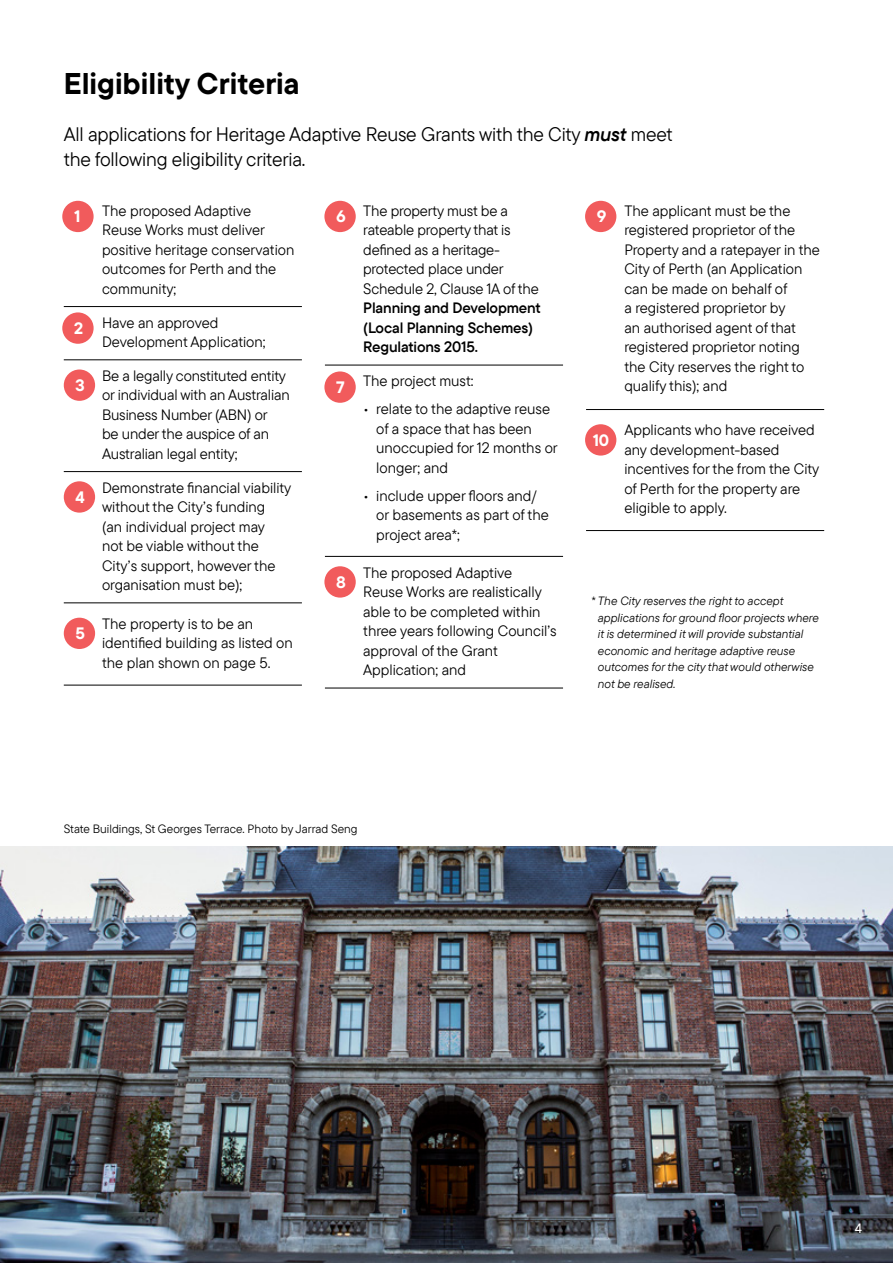
<style>
.page{position:relative;width:893px;height:1263px;background:#fff}
.page>*{position:absolute;margin:0;border:0;box-sizing:border-box;transform-origin:0 0}
.t1{font:700 30px "TT Commons Pro";color:#000}
.t2{font:19.5px/25.5px "TT Commons Pro";letter-spacing:-.01em;color:#000}
.t3{font:700 16.5px "TT Commons Pro";color:#fff}
.t4{font:15px/19.5px "TT Commons Pro";color:#000}
.t5{font:15px/19.5px "TT Commons Pro Db";letter-spacing:-.01em;color:#000}
.t6{font:500 13.5px "TT Commons Pro";color:#fff}
.t7{font:italic 12px/16.5px "TT Commons Pro";color:#000}
.t8{font:12px "TT Commons Pro";color:#000}
.s1{font-family:"TT Commons Pro Db It"}
</style>
<div class="page">
<hr style="left:64px;top:306px;width:238px;height:1px;background:#000">
<hr style="left:64px;top:685px;width:238px;height:1px;background:#000">
<hr style="left:64px;top:360px;width:238px;height:1px;background:#000">
<hr style="left:64px;top:471px;width:238px;height:1px;background:#000">
<hr style="left:64px;top:603px;width:238px;height:1px;background:#000">
<hr style="left:325px;top:365px;width:238px;height:1px;background:#000">
<hr style="left:325px;top:688px;width:238px;height:1px;background:#000">
<hr style="left:325px;top:556px;width:238px;height:1px;background:#000">
<hr style="left:586px;top:409px;width:238px;height:1px;background:#000">
<hr style="left:586px;top:530px;width:238px;height:1px;background:#000">
<div style="left:62px;top:201px;width:32px;height:31px;background:#f15b5c;border-radius:50%"></div>
<div style="left:62px;top:312px;width:32px;height:32px;background:#f15b5c;border-radius:50%"></div>
<div style="left:64px;top:369px;width:31px;height:32px;background:#f15b5c;border-radius:50%"></div>
<div style="left:64px;top:481px;width:31px;height:32px;background:#f15b5c;border-radius:50%"></div>
<div style="left:64px;top:618px;width:31px;height:31px;background:#f15b5c;border-radius:50%"></div>
<div style="left:324px;top:201px;width:32px;height:31px;background:#f15b5c;border-radius:50%"></div>
<div style="left:324px;top:371px;width:32px;height:32px;background:#f15b5c;border-radius:50%"></div>
<div style="left:324px;top:566px;width:32px;height:32px;background:#f15b5c;border-radius:50%"></div>
<div style="left:585px;top:201px;width:31px;height:31px;background:#f15b5c;border-radius:50%"></div>
<div style="left:585px;top:424px;width:31px;height:32px;background:#f15b5c;border-radius:50%"></div>
<img style="left:0;top:846px;width:893px;height:417px">
<h1 class="t1" style="left:64px;top:61px;width:237px">Eligibility Criteria</h1>
<h2 class="t2" style="left:64px;top:121px;width:610px">All applications for Heritage Adaptive Reuse Grants with the City <span class="s1">must</span> meet the following eligibility criteria.</h2>
<p class="t3" style="left:74px;top:204px;width:8px">1</p>
<p class="t3" style="left:74px;top:316px;width:11px">2</p>
<p class="t3" style="left:76px;top:373px;width:11px">3</p>
<p class="t3" style="left:76px;top:484px;width:11px">4</p>
<p class="t3" style="left:76px;top:621px;width:11px">5</p>
<p class="t4" style="left:102px;top:201px;width:194px">The proposed Adaptive<br>Reuse Works must deliver positive heritage conservation outcomes for Perth and the community;</p>
<p class="t4" style="left:102px;top:312px;width:165px">Have an approved<br>Development Application;</p>
<p class="t4" style="left:102px;top:366px;width:189px">Be a legally constituted entity or individual with an Australian<br>Business Number (ABN) or<br>be under the auspice of an<br>Australian legal entity;</p>
<p class="t4" style="left:102px;top:477px;width:191px">Demonstrate financial viability without the City’s funding<br>(an individual project may<br>not be viable without the<br>City’s support, however the organisation must be);</p>
<p class="t4" style="left:102px;top:613px;width:192px">The property is to be an identified building as listed on the plan shown on page 5.</p>
<p class="t3" style="left:336px;top:204px;width:11px">6</p>
<p class="t3" style="left:336px;top:375px;width:10px">7</p>
<p class="t3" style="left:336px;top:569px;width:11px">8</p>
<p class="t4" style="left:363px;top:201px;width:177px">The property must be a rateable property that is defined as a heritage&shy;protected place under<br>Schedule 2, Clause 1A of the</p>
<p class="t5" style="left:363px;top:298px;width:179px">Planning and Development (Local Planning Schemes)<br>Regulations 2015.</p>
<p class="t4" style="left:363px;top:371px;width:112px">The project must:</p>
<p class="t4" style="left:376px;top:399px;width:183px;text-indent:-13px">• relate to the adaptive reuse of a space that has been unoccupied for 12 months or longer; and</p>
<p class="t4" style="left:376px;top:486px;width:174px;text-indent:-13px">• include upper floors and/ or basements as part of the project area*;</p>
<p class="t4" style="left:363px;top:562px;width:195px">The proposed Adaptive<br>Reuse Works are realistically able to be completed within three years following Council’s approval of the Grant<br>Application; and</p>
<p class="t3" style="left:597px;top:204px;width:11px">9</p>
<p class="t3" style="left:593px;top:427px;width:18px">10</p>
<p class="t4" style="left:624px;top:201px;width:197px">The applicant must be the registered proprietor of the<br>Property and a ratepayer in the<br>City of Perth (an Application can be made on behalf of<br>a registered proprietor by<br>an authorised agent of that registered proprietor noting the City reserves the right to qualify this); and</p>
<p class="t4" style="left:624px;top:420px;width:196px">Applicants who have received any development-based incentives for the from the City of Perth for the property are eligible to apply.</p>
<p class="t7" style="left:598px;top:593px;width:223px;text-indent:-7px">* The City reserves the right to accept applications for ground floor projects where it is determined it will provide substantial economic and heritage adaptive reuse outcomes for the city that would otherwise not be realised.</p>
<p class="t8" style="left:64px;top:821px;width:295px">State Buildings, St Georges Terrace. Photo by Jarrad Seng</p>
<p class="t6" style="left:855px;top:1218px;width:9px">4</p>
</div>
